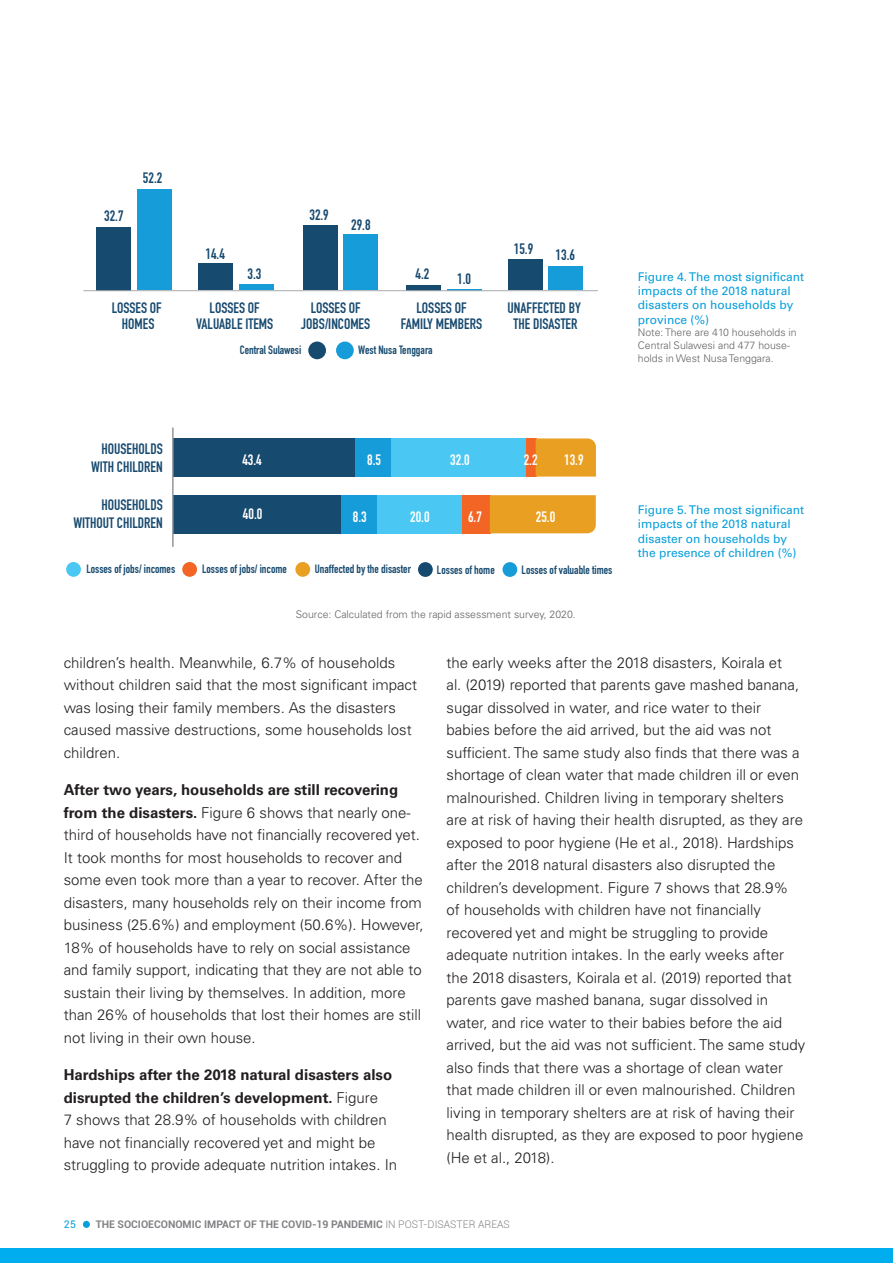
<style>
.page{position:relative;width:893px;height:1263px;background:#fff}
.page>*{position:absolute;margin:0;border:0;box-sizing:border-box;transform-origin:0 0}
.t1{font:300 15px/22.5px "Univers LT Pro 45";color:#231f20}
.t2{font:700 15px/22.5px "Univers LT Pro 65";color:#231f20}
.t3{font:700 14.85px/16.4px "DIN Condensed";color:#174a6f;text-align:center}
.t4{font:700 14.85px "DIN Condensed";color:#fff}
.t5{font:12px/14.4px "Univers LT Pro 55 Roman";color:#069edb}
.t6{font:700 11.85px "DIN Condensed";color:#174a6f}
.t7{font:300 10.5px/12.6px "Univers LT Pro 45";color:#636366}
.t8{font:700 10.5px "Roboto";color:#808285}
.t9{font:10.5px "Roboto";color:#069edb}
.s1{font-family:"Univers LT Pro 65";font-weight:700}
.s2{font-family:"Univers LT Pro 45";font-weight:300}
.s3{font-weight:300}
</style>
<div class="page">
<div style="left:0;top:1248px;width:893px;height:15px;background:#00aeef"></div>
<div style="left:83px;top:1221px;width:7px;height:7px;background:#069edb;border-radius:50%"></div>
<div style="left:308px;top:342px;width:18px;height:17px;background:#174a6f;border-radius:50%"></div>
<div style="left:336px;top:342px;width:18px;height:17px;background:#169cd8;border-radius:50%"></div>
<div style="left:96px;top:227px;width:35px;height:63px;background:#174a6f"></div>
<div style="left:137px;top:189px;width:34px;height:101px;background:#169cd8"></div>
<div style="left:198px;top:264px;width:35px;height:26px;background:#174a6f"></div>
<div style="left:239px;top:284px;width:35px;height:6px;background:#169cd8"></div>
<div style="left:303px;top:226px;width:35px;height:64px;background:#174a6f"></div>
<div style="left:343px;top:234px;width:35px;height:56px;background:#169cd8"></div>
<div style="left:406px;top:285px;width:35px;height:5px;background:#174a6f"></div>
<hr style="left:447px;top:289px;width:35px;height:1px;background:#169cd8">
<div style="left:508px;top:260px;width:34px;height:30px;background:#174a6f"></div>
<div style="left:548px;top:266px;width:35px;height:24px;background:#169cd8"></div>
<hr style="left:83px;top:290px;width:515px;height:1px;background:#a8a9ad">
<div style="left:418px;top:562px;width:15px;height:15px;background:#174a6f;border-radius:50%"></div>
<div style="left:502px;top:562px;width:15px;height:15px;background:#169cd8;border-radius:50%"></div>
<div style="left:390px;top:438px;width:136px;height:39px;background:#4ac8f3"></div>
<div style="left:526px;top:438px;width:10px;height:39px;background:#f26524"></div>
<div style="left:536px;top:438px;width:60px;height:39px;background:#e99f21"></div>
<div style="left:174px;top:438px;width:181px;height:39px;background:#174a6f"></div>
<div style="left:355px;top:438px;width:36px;height:39px;background:#169cd8"></div>
<div style="left:174px;top:495px;width:167px;height:38px;background:#174a6f"></div>
<div style="left:341px;top:495px;width:37px;height:38px;background:#169cd8"></div>
<div style="left:377px;top:495px;width:85px;height:38px;background:#4ac8f3"></div>
<div style="left:463px;top:495px;width:28px;height:38px;background:#f26524"></div>
<div style="left:490px;top:495px;width:106px;height:38px;background:#e99f21"></div>
<hr style="left:172px;top:428px;width:2px;height:119px;background:#939598">
<div style="left:66px;top:562px;width:15px;height:15px;background:#4ac8f3;border-radius:50%"></div>
<div style="left:182px;top:562px;width:15px;height:15px;background:#f26524;border-radius:50%"></div>
<div style="left:295px;top:562px;width:15px;height:15px;background:#e99f21;border-radius:50%"></div>
<p class="t3" style="left:104px;top:207px;width:21px">32.7</p>
<p class="t3" style="left:143px;top:169px;width:21px">52.2</p>
<p class="t3" style="left:112px;top:299px;width:52px">LOSSES OF<br>HOMES</p>
<p class="t3" style="left:206px;top:245px;width:21px">14.4</p>
<p class="t3" style="left:248px;top:266px;width:15px">3.3</p>
<p class="t3" style="left:309px;top:207px;width:21px">32.9</p>
<p class="t3" style="left:351px;top:217px;width:21px">29.8</p>
<p class="t3" style="left:416px;top:266px;width:15px">4.2</p>
<p class="t3" style="left:457px;top:270px;width:15px">1.0</p>
<p class="t3" style="left:514px;top:241px;width:21px">15.9</p>
<p class="t3" style="left:556px;top:247px;width:21px">13.6</p>
<p class="t3" style="left:196px;top:299px;width:79px">LOSSES OF<br>VALUABLE ITEMS</p>
<p class="t3" style="left:301px;top:299px;width:70px">LOSSES OF<br>JOBS/INCOMES</p>
<p class="t3" style="left:401px;top:299px;width:83px">LOSSES OF<br>FAMILY MEMBERS</p>
<p class="t3" style="left:507px;top:299px;width:75px">UNAFFECTED BY<br>THE DISASTER</p>
<p class="t6" style="left:240px;top:341px;width:63px">Central Sulawesi</p>
<p class="t6" style="left:358px;top:341px;width:76px">West Nusa Tenggara</p>
<p class="t5" style="left:638px;top:269px;width:168px">Figure 4.The most significant impacts of the 2018 natural disasters on households by province (%)</p>
<p class="t7" style="left:638px;top:326px;width:160px">Note: There are 410 households in<br>Central Sulawesi and 477 house&shy;holds in West Nusa Tenggara.</p>
<p class="t3" style="left:91px;top:440px;width:73px;line-height:17.9px;text-align:right">HOUSEHOLDS<br>WITH CHILDREN</p>
<p class="t4" style="left:242px;top:450px;width:21px">43.4</p>
<p class="t4" style="left:367px;top:450px;width:15px">8.5</p>
<p class="t4" style="left:450px;top:450px;width:21px">32.0</p>
<p class="t4" style="left:524px;top:450px;width:15px">2.2</p>
<p class="t4" style="left:564px;top:450px;width:21px">13.9</p>
<p class="t4" style="left:243px;top:504px;width:21px">40.0</p>
<p class="t4" style="left:353px;top:506px;width:15px">8.3</p>
<p class="t4" style="left:410px;top:506px;width:21px">20.0</p>
<p class="t4" style="left:468px;top:506px;width:15px">6.7</p>
<p class="t4" style="left:536px;top:506px;width:21px">25.0</p>
<p class="t3" style="left:73px;top:496px;width:91px;line-height:17.9px;text-align:right">HOUSEHOLDS<br>WITHOUT CHILDREN</p>
<p class="t6" style="left:86px;top:561px;width:90px">Losses of jobs/ incomes</p>
<p class="t6" style="left:202px;top:561px;width:86px">Losses of jobs/ income</p>
<p class="t6" style="left:315px;top:561px;width:98px">Unaffected by the disaster</p>
<p class="t6" style="left:437px;top:562px;width:59px">Losses of home</p>
<p class="t6" style="left:522px;top:562px;width:92px">Losses of valuable times</p>
<p class="t7" style="left:296px;top:607px;width:282px">Source: Calculated from the rapid assessment survey, 2020.</p>
<p class="t5" style="left:638px;top:502px;width:168px">Figure 5.The most significant impacts of the 2018 natural disaster on households by the presence of children (%)</p>
<p class="t1" style="left:64px;top:651px;width:355px">children’s health. Meanwhile, 6.7% of households without children said that the most significant impact was losing their family members. As the disasters caused massive destructions, some households lost children.</p>
<p class="t2" style="left:64px;top:779px;width:336px">After two years, households are still recovering</p>
<p class="t1" style="left:64px;top:801px;width:361px"><span class="s1">from the disasters.</span> Figure 6 shows that nearly one&shy;third of households have not financially recovered yet.<br>It took months for most households to recover and some even took more than a year to recover. After the disasters, many households rely on their income from business (25.6%) and employment (50.6%). However, 18% of households have to rely on social assistance and family support, indicating that they are not able to sustain their living by themselves. In addition, more than 26% of households that lost their homes are still not living in their own house.</p>
<p class="t2" style="left:64px;top:1064px;width:330px">Hardships after the 2018 natural disasters also disrupted the children’s development. <span class="s2">Figure</span></p>
<p class="t1" style="left:64px;top:1108px;width:335px">7 shows that 28.9% of households with children have not financially recovered yet and might be struggling to provide adequate nutrition intakes. In</p>
<p class="t1" style="left:446px;top:651px;width:360px">the early weeks after the 2018 disasters, Koirala et<br>al. (2019) reported that parents gave mashed banana, sugar dissolved in water, and rice water to their babies before the aid arrived, but the aid was not sufficient. The same study also finds that there was a shortage of clean water that made children ill or even malnourished. Children living in temporary shelters are at risk of having their health disrupted, as they are exposed to poor hygiene (He et al., 2018). Hardships after the 2018 natural disasters also disrupted the children’s development. Figure 7 shows that 28.9% of households with children have not financially recovered yet and might be struggling to provide adequate nutrition intakes. In the early weeks after the 2018 disasters, Koirala et al. (2019) reported that parents gave mashed banana, sugar dissolved in water, and rice water to their babies before the aid arrived, but the aid was not sufficient. The same study also finds that there was a shortage of clean water that made children ill or even malnourished. Children living in temporary shelters are at risk of having their health disrupted, as they are exposed to poor hygiene (He et al., 2018).</p>
<p class="t9" style="left:64px;top:1217px;width:14px">25</p>
<p class="t8" style="left:96px;top:1217px;width:416px">THE SOCIOECONOMIC IMPACT OF THE COVID-19 PANDEMIC <span class="s3">IN POST-DISASTER AREAS</span></p>
</div>
